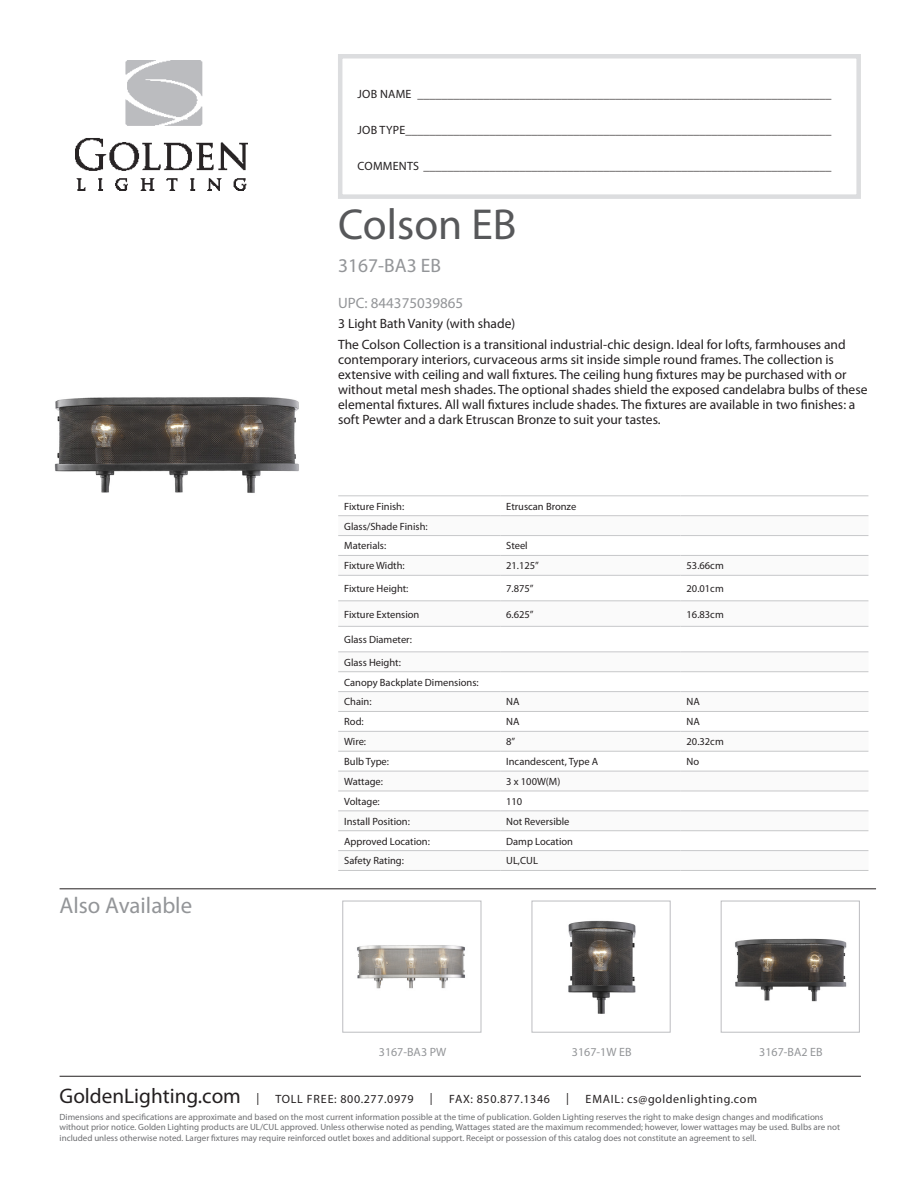
<style>
.page{position:relative;width:918px;height:1188px;background:#fff}
.page>*{position:absolute;margin:0;border:0;box-sizing:border-box;transform-origin:0 0}
.t1{font:43.5px "Myriad Pro";color:#57585a}
.t2{font:22.8px "Myriad Pro";color:#939598}
.t3{font:21.15px "Myriad Pro";color:#231f20}
.t4{font:19.5px "Myriad Pro";color:#939598}
.t5{font:15px "Myriad Pro";color:#939598}
.t6{font:13.5px/15px "Myriad Pro";color:#231f20}
.t7{font:12px "Myriad Pro";letter-spacing:.05em;color:#231f20}
.t8{font:12px "Myriad Pro";letter-spacing:.02em;color:#231f20}
.t9{font:12px "Myriad Pro";color:#939598}
.t10{font:10.5px "Myriad Pro";color:#231f20}
.t11{font:9px/10.5px "Myriad Pro";color:#6c6d70}
</style>
<div class="page">
<div style="left:338px;top:54px;width:523px;height:145px;border:4px solid #dcdddf"></div>
<img style="left:76px;top:61px;width:171px;height:129px">
<img style="left:54px;top:397px;width:245px;height:96px">
<img style="left:357px;top:945px;width:108px;height:44px">
<div style="left:343px;top:901px;width:138px;height:131px;border:1px solid #bcbdc0"></div>
<img style="left:568px;top:920px;width:68px;height:94px">
<div style="left:532px;top:901px;width:138px;height:131px;border:1px solid #bcbdc0"></div>
<img style="left:735px;top:938px;width:112px;height:64px">
<div style="left:721px;top:901px;width:139px;height:131px;border:1px solid #bcbdc0"></div>
<svg style="left:338px;top:516px;width:530px;height:336px"></svg>
<hr style="left:338px;top:515px;width:162px;height:1px;background:#c7c8ca">
<hr style="left:500px;top:515px;width:181px;height:1px;background:#c7c8ca">
<hr style="left:681px;top:515px;width:187px;height:1px;background:#c7c8ca">
<hr style="left:338px;top:535px;width:162px;height:1px;background:#c7c8ca">
<hr style="left:500px;top:535px;width:181px;height:1px;background:#c7c8ca">
<hr style="left:681px;top:535px;width:187px;height:1px;background:#c7c8ca">
<hr style="left:338px;top:555px;width:162px;height:1px;background:#c7c8ca">
<hr style="left:500px;top:555px;width:181px;height:1px;background:#c7c8ca">
<hr style="left:681px;top:555px;width:187px;height:1px;background:#c7c8ca">
<hr style="left:338px;top:575px;width:162px;height:1px;background:#c7c8ca">
<hr style="left:500px;top:575px;width:181px;height:1px;background:#c7c8ca">
<hr style="left:681px;top:575px;width:187px;height:1px;background:#c7c8ca">
<hr style="left:338px;top:601px;width:162px;height:1px;background:#c7c8ca">
<hr style="left:500px;top:601px;width:181px;height:1px;background:#c7c8ca">
<hr style="left:681px;top:601px;width:187px;height:1px;background:#c7c8ca">
<hr style="left:338px;top:626px;width:162px;height:1px;background:#c7c8ca">
<hr style="left:500px;top:626px;width:181px;height:1px;background:#c7c8ca">
<hr style="left:681px;top:626px;width:187px;height:1px;background:#c7c8ca">
<hr style="left:338px;top:652px;width:162px;height:1px;background:#c7c8ca">
<hr style="left:500px;top:652px;width:181px;height:1px;background:#c7c8ca">
<hr style="left:681px;top:652px;width:187px;height:1px;background:#c7c8ca">
<hr style="left:338px;top:671px;width:162px;height:1px;background:#c7c8ca">
<hr style="left:500px;top:671px;width:181px;height:1px;background:#c7c8ca">
<hr style="left:681px;top:671px;width:187px;height:1px;background:#c7c8ca">
<hr style="left:338px;top:691px;width:162px;height:1px;background:#c7c8ca">
<hr style="left:500px;top:691px;width:181px;height:1px;background:#c7c8ca">
<hr style="left:681px;top:691px;width:187px;height:1px;background:#c7c8ca">
<hr style="left:338px;top:711px;width:162px;height:1px;background:#c7c8ca">
<hr style="left:500px;top:711px;width:181px;height:1px;background:#c7c8ca">
<hr style="left:681px;top:711px;width:187px;height:1px;background:#c7c8ca">
<hr style="left:338px;top:731px;width:162px;height:1px;background:#c7c8ca">
<hr style="left:500px;top:731px;width:181px;height:1px;background:#c7c8ca">
<hr style="left:681px;top:731px;width:187px;height:1px;background:#c7c8ca">
<hr style="left:338px;top:751px;width:162px;height:1px;background:#c7c8ca">
<hr style="left:500px;top:751px;width:181px;height:1px;background:#c7c8ca">
<hr style="left:681px;top:751px;width:187px;height:1px;background:#c7c8ca">
<hr style="left:338px;top:771px;width:162px;height:1px;background:#c7c8ca">
<hr style="left:500px;top:771px;width:181px;height:1px;background:#c7c8ca">
<hr style="left:681px;top:771px;width:187px;height:1px;background:#c7c8ca">
<hr style="left:338px;top:791px;width:162px;height:1px;background:#c7c8ca">
<hr style="left:500px;top:791px;width:181px;height:1px;background:#c7c8ca">
<hr style="left:681px;top:791px;width:187px;height:1px;background:#c7c8ca">
<hr style="left:338px;top:811px;width:162px;height:1px;background:#c7c8ca">
<hr style="left:500px;top:811px;width:181px;height:1px;background:#c7c8ca">
<hr style="left:681px;top:811px;width:187px;height:1px;background:#c7c8ca">
<hr style="left:338px;top:830px;width:162px;height:1px;background:#c7c8ca">
<hr style="left:500px;top:830px;width:181px;height:1px;background:#c7c8ca">
<hr style="left:681px;top:830px;width:187px;height:1px;background:#c7c8ca">
<hr style="left:338px;top:850px;width:162px;height:1px;background:#c7c8ca">
<hr style="left:500px;top:850px;width:181px;height:1px;background:#c7c8ca">
<hr style="left:681px;top:850px;width:187px;height:1px;background:#c7c8ca">
<hr style="left:338px;top:870px;width:162px;height:1px;background:#c7c8ca">
<hr style="left:500px;top:870px;width:181px;height:1px;background:#c7c8ca">
<hr style="left:681px;top:870px;width:187px;height:1px;background:#c7c8ca">
<hr style="left:338px;top:496px;width:162px;height:1px;background:#c7c8ca">
<hr style="left:500px;top:496px;width:181px;height:1px;background:#c7c8ca">
<hr style="left:681px;top:496px;width:187px;height:1px;background:#c7c8ca">
<hr style="left:60px;top:889px;width:816px;height:1px;background:#231f20">
<hr style="left:60px;top:1076px;width:801px;height:1px;background:#231f20">
<p class="t7" style="left:358px;top:86px;width:475px">JOB NAME _____________________________________________________________________</p>
<p class="t7" style="left:358px;top:122px;width:475px">JOB TYPE_______________________________________________________________________</p>
<p class="t8" style="left:358px;top:158px;width:475px">COMMENTS ____________________________________________________________________</p>
<p class="t1" style="left:338px;top:198px;width:180px">Colson EB</p>
<p class="t4" style="left:338px;top:254px;width:104px">3167-BA3 EB</p>
<p class="t5" style="left:338px;top:294px;width:127px">UPC: 844375039865</p>
<p class="t6" style="left:338px;top:315px;width:179px">3 Light Bath Vanity (with shade)</p>
<p class="t6" style="left:338px;top:337px;width:531px">The Colson Collection is a transitional industrial-chic design. Ideal for lofts, farmhouses and contemporary interiors, curvaceous arms sit inside simple round frames. The collection is extensive with ceiling and wall fixtures. The ceiling hung fixtures may be purchased with or without metal mesh shades. The optional shades shield the exposed candelabra bulbs of these elemental fixtures. All wall fixtures include shades. The fixtures are available in two finishes: a soft Pewter and a dark Etruscan Bronze to suit your tastes.</p>
<p class="t2" style="left:60px;top:892px;width:134px">Also Available</p>
<p class="t10" style="left:344px;top:500px;width:62px">Fixture Finish:</p>
<p class="t10" style="left:506px;top:500px;width:72px">Etruscan Bronze</p>
<p class="t10" style="left:344px;top:520px;width:85px">Glass/Shade Finish:</p>
<p class="t10" style="left:344px;top:539px;width:44px">Materials:</p>
<p class="t10" style="left:506px;top:539px;width:23px">Steel</p>
<p class="t10" style="left:344px;top:559px;width:62px">Fixture Width:</p>
<p class="t10" style="left:506px;top:559px;width:34px">21.125”</p>
<p class="t10" style="left:687px;top:559px;width:39px">53.66cm</p>
<p class="t10" style="left:344px;top:582px;width:66px">Fixture Height:</p>
<p class="t10" style="left:506px;top:582px;width:29px">7.875”</p>
<p class="t10" style="left:687px;top:582px;width:39px">20.01cm</p>
<p class="t10" style="left:344px;top:608px;width:77px">Fixture Extension</p>
<p class="t10" style="left:506px;top:608px;width:29px">6.625”</p>
<p class="t10" style="left:687px;top:608px;width:39px">16.83cm</p>
<p class="t10" style="left:344px;top:633px;width:69px">Glass Diameter:</p>
<p class="t10" style="left:344px;top:656px;width:58px">Glass Height:</p>
<p class="t10" style="left:344px;top:676px;width:136px">Canopy Backplate Dimensions:</p>
<p class="t10" style="left:344px;top:695px;width:29px">Chain:</p>
<p class="t10" style="left:506px;top:695px;width:15px">NA</p>
<p class="t10" style="left:687px;top:695px;width:15px">NA</p>
<p class="t10" style="left:344px;top:715px;width:21px">Rod:</p>
<p class="t10" style="left:506px;top:715px;width:15px">NA</p>
<p class="t10" style="left:687px;top:715px;width:15px">NA</p>
<p class="t10" style="left:344px;top:735px;width:23px">Wire:</p>
<p class="t10" style="left:506px;top:735px;width:11px">8”</p>
<p class="t10" style="left:687px;top:735px;width:39px">20.32cm</p>
<p class="t10" style="left:344px;top:755px;width:46px">Bulb Type:</p>
<p class="t10" style="left:506px;top:755px;width:94px">Incandescent, Type A</p>
<p class="t10" style="left:687px;top:755px;width:14px">No</p>
<p class="t10" style="left:344px;top:775px;width:40px">Wattage:</p>
<p class="t10" style="left:506px;top:775px;width:56px">3 x 100W(M)</p>
<p class="t10" style="left:344px;top:795px;width:37px">Voltage:</p>
<p class="t10" style="left:506px;top:795px;width:18px">110</p>
<p class="t10" style="left:344px;top:815px;width:67px">Install Position:</p>
<p class="t10" style="left:506px;top:815px;width:65px">Not Reversible</p>
<p class="t10" style="left:344px;top:835px;width:87px">Approved Location:</p>
<p class="t10" style="left:506px;top:835px;width:68px">Damp Location</p>
<p class="t10" style="left:344px;top:854px;width:61px">Safety Rating:</p>
<p class="t10" style="left:506px;top:854px;width:33px">UL,CUL</p>
<p class="t9" style="left:379px;top:1045px;width:69px">3167-BA3 PW</p>
<p class="t9" style="left:572px;top:1045px;width:61px">3167-1W EB</p>
<p class="t9" style="left:759px;top:1045px;width:65px">3167-BA2 EB</p>
<p class="t3" style="left:60px;top:1083px;width:183px">GoldenLighting.com</p>
<p class="t7" style="left:257px;top:1091px;width:4px">|</p>
<p class="t7" style="left:275px;top:1092px;width:140px">TOLL FREE: 800.277.0979</p>
<p class="t7" style="left:430px;top:1091px;width:4px">|</p>
<p class="t7" style="left:449px;top:1092px;width:102px">FAX: 850.877.1346</p>
<p class="t7" style="left:566px;top:1091px;width:4px">|</p>
<p class="t7" style="left:586px;top:1092px;width:173px">EMAIL: cs@goldenlighting.com</p>
<p class="t11" style="left:60px;top:1111px;width:782px">Dimensions and specifications are approximate and based on the most current information possible at the time of publication. Golden Lighting reserves the right to make design changes and modifications without prior notice. Golden Lighting products are UL/CUL approved. Unless otherwise noted as pending, Wattages stated are the maximum recommended; however, lower wattages may be used. Bulbs are not included unless otherwise noted. Larger fixtures may require reinforced outlet boxes and additional support. Receipt or possession of this catalog does not constitute an agreement to sell.</p>
</div>
